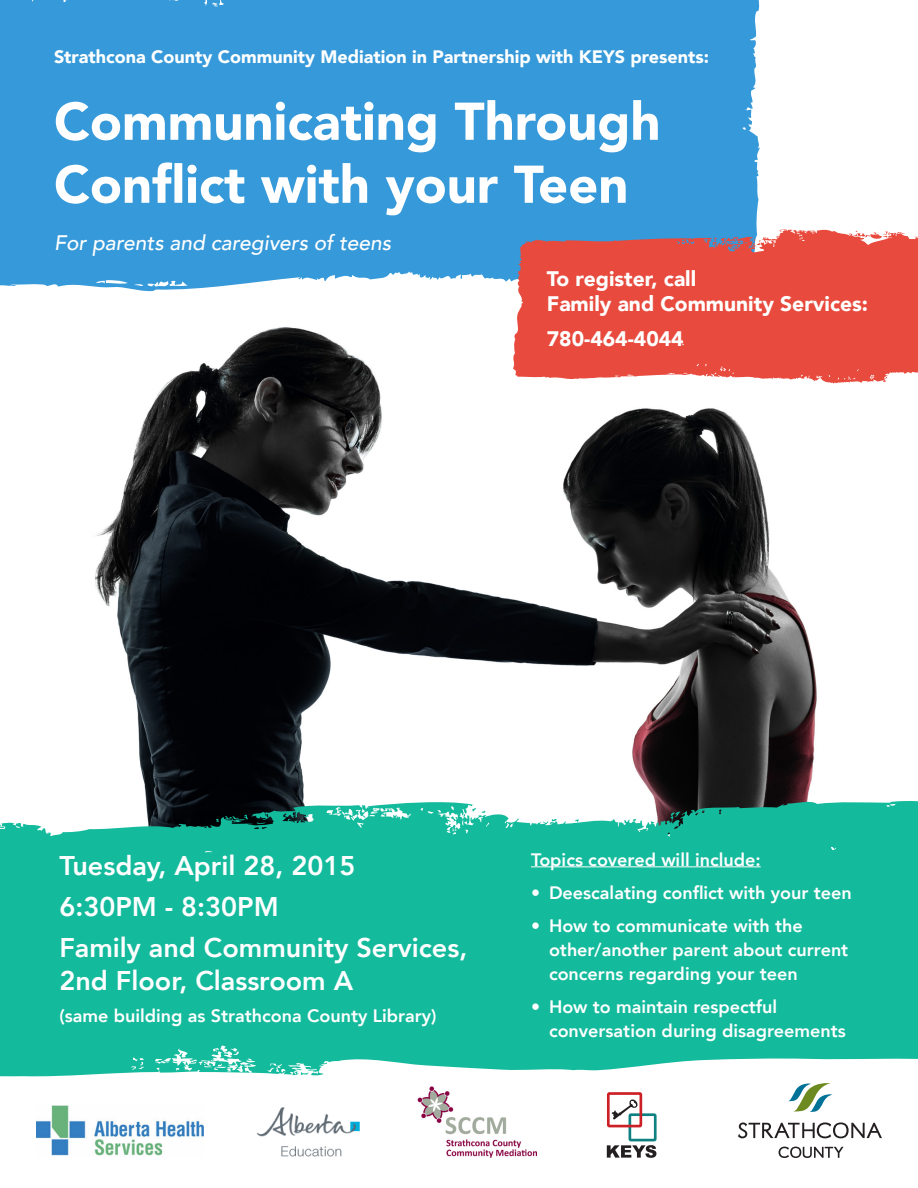
<style>
.page{position:relative;width:918px;height:1188px;background:#fff}
.page>*{position:absolute;margin:0;border:0;box-sizing:border-box;transform-origin:0 0}
.t1{font:900 52.5px/63px "Avenir";color:#fff}
.t2{font:800 27px/32.4px "Avenir";color:#fff}
.t3{font:900 21px "Avenir";color:#fff}
.t4{font:italic 500 21px "Avenir";color:#fff}
.t5{font:800 18px/24px "Avenir";color:#fff}
.t6{font:900 18px "Avenir";color:#fff}
</style>
<div class="page">
<img style="left:95px;top:327px;width:722px;height:472px">
<div style="left:0;top:0;width:760px;height:292px;background:#3699d9"></div>
<svg style="left:0;top:799px;width:918px;height:278px;background:#26bca1"></svg>
<svg style="left:232px;top:814px;width:34px;height:11px"></svg>
<svg style="left:669px;top:811px;width:12px;height:6px"></svg>
<hr style="left:531px;top:866px;width:230px;height:1px;background:#fff">
<svg style="left:511px;top:220px;width:407px;height:164px;background:#db5f5a"></svg>
<svg style="left:779px;top:229px;width:7px;height:3px"></svg>
<svg style="left:752px;top:237px;width:20px;height:8px"></svg>
<svg style="left:853px;top:231px;width:37px;height:10px"></svg>
<svg style="left:712px;top:238px;width:5px;height:7px"></svg>
<img style="left:36px;top:1106px;width:167px;height:50px">
<img style="left:256px;top:1107px;width:104px;height:50px">
<svg style="left:611px;top:1099px;width:27px;height:24px"></svg>
<div style="left:629px;top:1113px;width:28px;height:28px;border:3px solid #0e8081"></div>
<div style="left:607px;top:1092px;width:35px;height:35px;border:3px solid #cd2026"></div>
<svg style="left:607px;top:1145px;width:49px;height:13px"></svg>
<svg style="left:779px;top:1147px;width:65px;height:11px"></svg>
<svg style="left:738px;top:1122px;width:144px;height:16px"></svg>
<svg style="left:788px;top:1083px;width:45px;height:29px"></svg>
<img style="left:418px;top:1087px;width:119px;height:70px">
<p class="t6" style="left:54px;top:42px;width:657px">Strathcona County Community Mediation in Partnership with KEYS presents:</p>
<p class="t1" style="left:54px;top:89px;width:608px">Communicating Through<br>Conflict with your Teen</p>
<p class="t4" style="left:54px;top:230px;width:339px">For parents and caregivers of teens</p>
<p class="t3" style="left:547px;top:261px;width:151px">To register, call</p>
<p class="t3" style="left:547px;top:286px;width:323px">Family and Community Services:</p>
<p class="t3" style="left:547px;top:320px;width:138px">780-464-4044</p>
<p class="t2" style="left:59px;top:849px;width:297px">Tuesday, April 28, 2015</p>
<p class="t2" style="left:59px;top:890px;width:221px">6:30PM - 8:30PM</p>
<p class="t2" style="left:59px;top:932px;width:410px">Family and Community Services,<br>2nd Floor, Classroom A</p>
<p class="t5" style="left:59px;top:1004px;width:379px">(same building as Strathcona County Library)</p>
<p class="t5" style="left:531px;top:847px;width:231px">Topics covered will include:</p>
<p class="t5" style="left:531px;top:880px;width:322px">• Deescalating conflict with your teen</p>
<p class="t5" style="left:549px;top:913px;width:301px;text-indent:-18px">• How to communicate with the other/another parent about current concerns regarding your teen</p>
<p class="t5" style="left:549px;top:994px;width:298px;text-indent:-18px">• How to maintain respectful conversation during disagreements</p>
</div>
